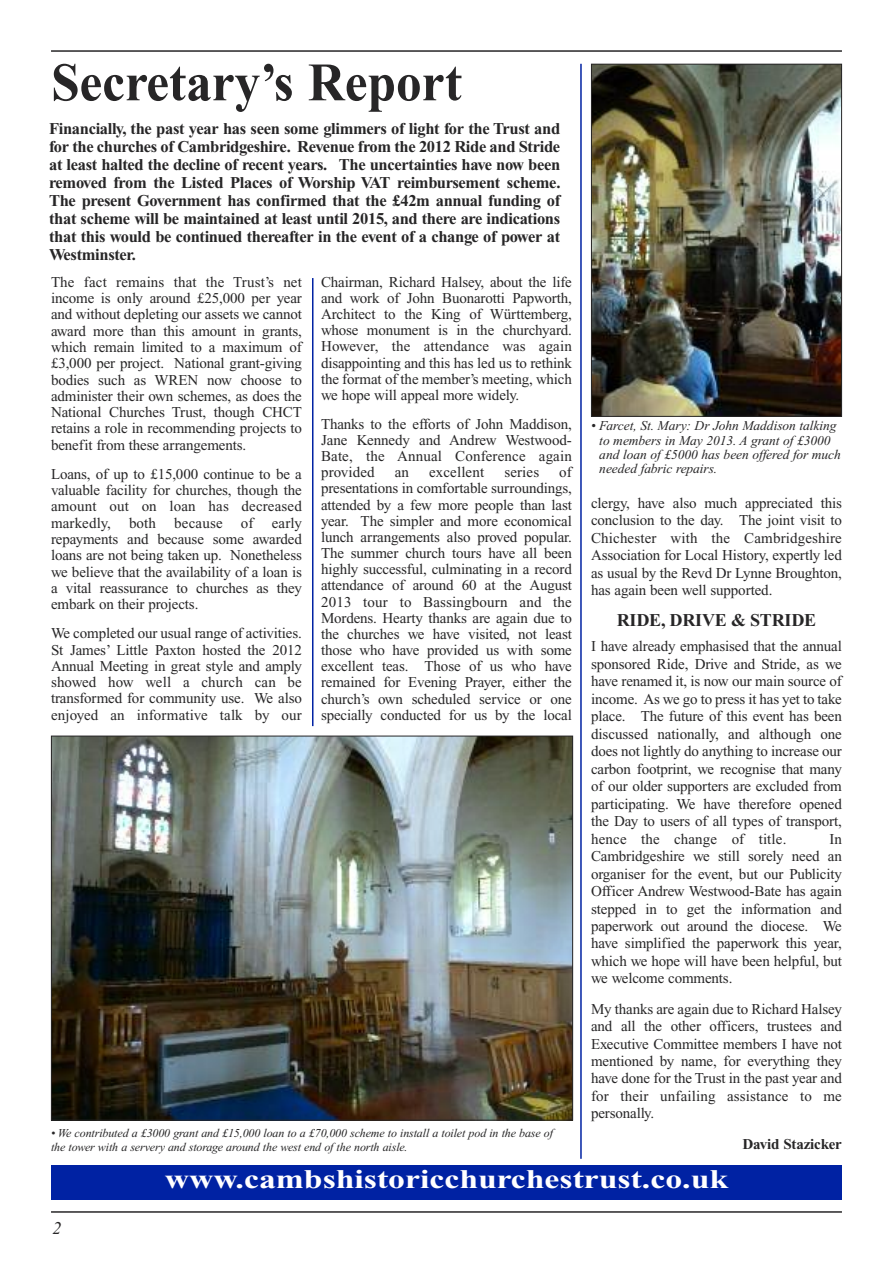
<style>
.page{position:relative;width:893px;height:1263px;background:#fff}
.page>*{position:absolute;margin:0;border:0;box-sizing:border-box;transform-origin:0 0}
.t1{font:700 54px "Times New Roman";color:#272627;scale:.95 1}
.t2{font:700 27px "Times New Roman";color:#fff;scale:1.25 1}
.t3{font:700 18px "Times New Roman";letter-spacing:-.01em;color:#272627}
.t4{font:italic 18px "Times New Roman";color:#272627}
.t5{font:700 16.5px/18px "Times New Roman";letter-spacing:-.02em;color:#272627;text-align:justify}
.t6{font:15px/17.4px "Times New Roman";letter-spacing:-.01em;color:#272627;text-align:justify}
.t7{font:700 15px "Times New Roman";letter-spacing:-.01em;color:#272627}
.t8{font:15px "Times New Roman";letter-spacing:.01em;color:#272627}
.t9{font:italic 13.5px/14.2px "Times New Roman";letter-spacing:-.005em;color:#272627}
.t10{font:italic 12px/13.5px "Times New Roman";letter-spacing:-.01em;color:#272627}
</style>
<div class="page">
<hr style="left:51px;top:1211px;width:791px;height:2px;background:#272627">
<hr style="left:51px;top:50px;width:791px;height:2px;background:#272627">
<div style="left:51px;top:1165px;width:791px;height:34px;background:#0022a3"></div>
<img style="left:53px;top:738px;width:518px;height:380px">
<img style="left:593px;top:66px;width:247px;height:349px">
<div style="left:591px;top:64px;width:251px;height:353px;border:1px solid #272627"></div>
<hr style="left:580px;top:64px;width:2px;height:1095px;background:#0022a3">
<hr style="left:312px;top:278px;width:1px;height:448px;background:#0022a3">
<h1 class="t1" style="left:51px;top:65px;width:434px">Secretary’s Report</h1>
<p class="t5" style="left:49px;top:122px;width:513px">Financially, the past year has seen some glimmers of light for the Trust and for the churches of Cambridgeshire. Revenue from the 2012 Ride and Stride at least halted the decline of recent years. The uncertainties have now been removed from the Listed Places of Worship VAT reimbursement scheme.<br>The present Government has confirmed that the £42m annual funding of that scheme will be maintained at least until 2015, and there are indications that this would be continued thereafter in the event of a change of power at Westminster.</p>
<p class="t6" style="left:51px;top:275px;width:252px;line-height:16.4px">The fact remains that the Trust’s net income is only around £25,000 per year and without depleting our assets we cannot award more than this amount in grants, which remain limited to a maximum of £3,000 per project. National grant-giving bodies such as WREN now choose to administer their own schemes, as does the National Churches Trust, though CHCT retains a role in recommending projects to benefit from these arrangements.</p>
<p class="t6" style="left:51px;top:467px;width:252px;line-height:16.4px">Loans, of up to £15,000 continue to be a valuable facility for churches, though the amount out on loan has decreased markedly, both because of early repayments and because some awarded loans are not being taken up. Nonetheless we believe that the availability of a loan is a vital reassurance to churches as they embark on their projects.</p>
<p class="t6" style="left:51px;top:626px;width:252px;line-height:16.4px">We completed our usual range of activities.<br>St James’ Little Paxton hosted the 2012<br>Annual Meeting in great style and amply showed how well a church can be transformed for community use. We also enjoyed an informative talk by our</p>
<p class="t6" style="left:321px;top:275px;width:252px;line-height:16.2px">Chairman, Richard Halsey, about the life and work of John Buonarotti Papworth, Architect to the King of Württemberg, whose monument is in the churchyard.<br>However, the attendance was again disappointing and this has led us to rethink the format of the member’s meeting, which we hope will appeal more widely.</p>
<p class="t6" style="left:321px;top:417px;width:252px;line-height:16.2px">Thanks to the efforts of John Maddison, Jane Kennedy and Andrew Westwood-Bate, the Annual Conference again provided</p>
<p class="t6" style="left:321px;top:466px;width:252px;line-height:16.2px;text-indent:238px">of presentations in comfortable surroundings, attended by a few more people than last year. The simpler and more economical lunch arrangements also proved popular.<br>The summer church tours have all been highly successful, culminating in a record attendance of around 60 at the August 2013 tour to Bassingbourn and the Mordens. Hearty thanks are again due to the churches we have visited, not least those who have provided us with some excellent teas. Those of us who have remained for Evening Prayer, either the church’s own scheduled service or one specially conducted for us by the local</p>
<p class="t6" style="left:395px;top:465px;width:16px">an</p>
<p class="t8" style="left:429px;top:467px;width:57px">excellent</p>
<p class="t6" style="left:504px;top:465px;width:36px">series</p>
<p class="t10" style="left:51px;top:1128px;width:503px">• We contributed a £3000 grant and £15,000 loan to a £70,000 scheme to install a toilet pod in the base of the tower with a servery and storage around the west end of the north aisle.</p>
<p class="t9" style="left:599px;top:420px;width:243px;text-indent:-8px">• Farcet, St. Mary: Dr John Maddison talking to members in May 2013. A grant of £3000 and loan of £5000 has been offered for much needed fabric repairs.</p>
<p class="t6" style="left:591px;top:496px;width:252px">clergy, have also much appreciated this conclusion to the day. The joint visit to Chichester with the Cambridgeshire Association for Local History, expertly led as usual by the Revd Dr Lynne Broughton, has again been well supported.</p>
<p class="t3" style="left:617px;top:614px;width:201px">RIDE, DRIVE &amp; STRIDE</p>
<p class="t6" style="left:591px;top:639px;width:252px">I have already emphasised that the annual sponsored Ride, Drive and Stride, as we have renamed it, is now our main source of income. As we go to press it has yet to take place. The future of this event has been discussed nationally, and although one does not lightly do anything to increase our carbon footprint, we recognise that many of our older supporters are excluded from participating. We have therefore opened the Day to users of all types of transport, hence the change of title.</p>
<p class="t6" style="left:591px;top:831px;width:252px;text-indent:238px">In Cambridgeshire we still sorely need an organiser for the event, but our Publicity Officer Andrew Westwood-Bate has again stepped in to get the information and paperwork out around the diocese. We have simplified the paperwork this year, which we hope will have been helpful, but we welcome comments.</p>
<p class="t6" style="left:591px;top:1001px;width:252px">My thanks are again due to Richard Halsey and all the other officers, trustees and Executive Committee members I have not mentioned by name, for everything they have done for the Trust in the past year and for their unfailing assistance to me personally.</p>
<p class="t7" style="left:743px;top:1139px;width:101px">David Stazicker</p>
<p class="t4" style="left:53px;top:1222px;width:10px">2</p>
<h2 class="t2" style="left:165px;top:1170px;width:452px">www.cambshistoricchurchestrust.co.uk</h2>
</div>
